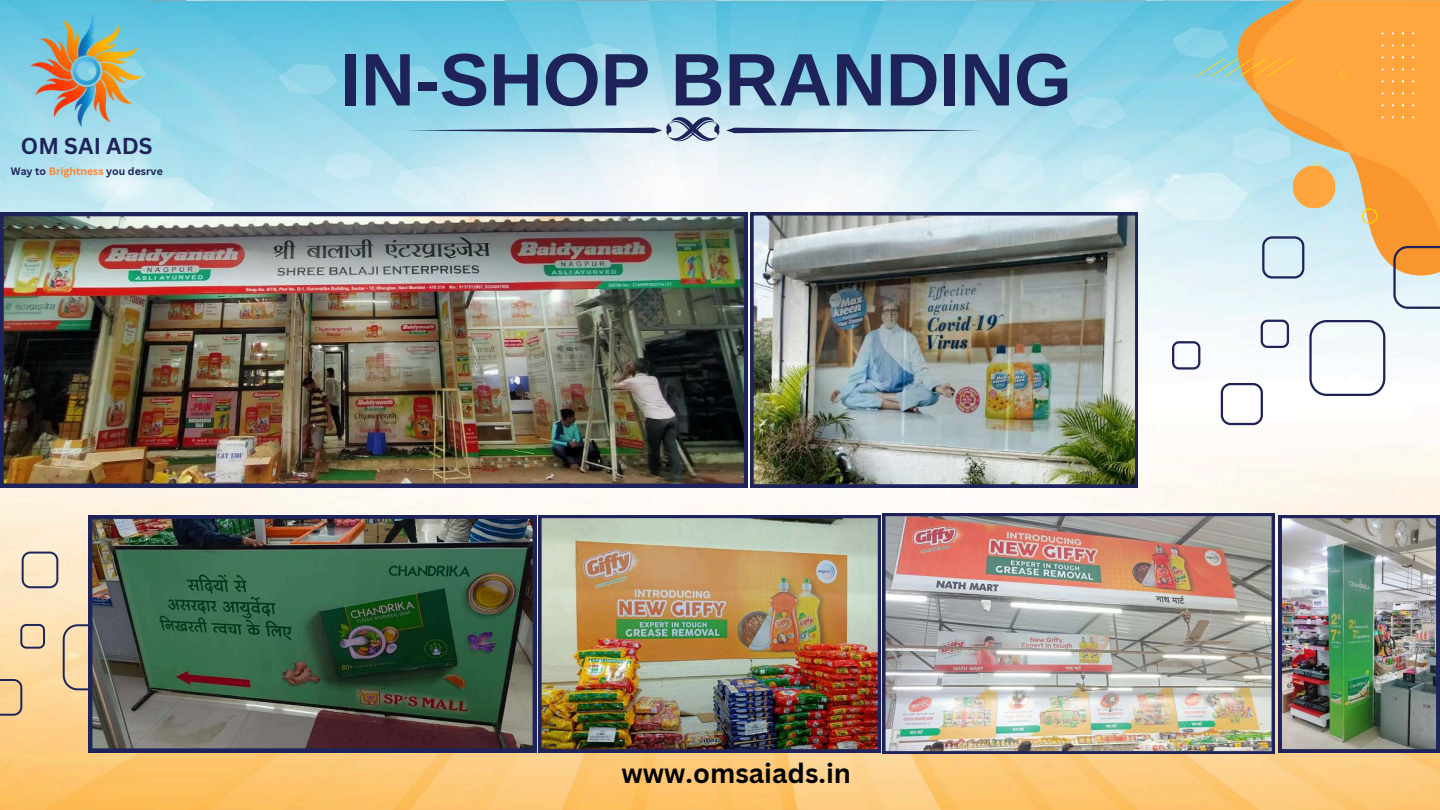
<style>
.page{position:relative;width:1440px;height:810px;background:#fff}
.page>*{position:absolute;margin:0;border:0;box-sizing:border-box;transform-origin:0 0}
.t1{font:700 74.4px "Arimo";color:#1e2459}
.t2{font:700 27.1px "Canva Sans";color:#000}
.t3{font:700 22.4px "Canva Sans";color:#1e2459}
.t4{font:700 10.5px "Canva Sans";color:#1e2459}
.s1{color:#ff8232}
</style>
<div class="page">
<img style="left:0;top:0;width:1440px;height:810px">
<img style="left:29px;top:14px;width:115px;height:115px">
<svg style="left:1229px;top:0;width:211px;height:278px;fill:#faa63e"></svg>
<svg style="left:1196px;top:32px;width:218px;height:192px"></svg>
<svg style="left:726px;top:128px;width:256px;height:5px"></svg>
<svg style="left:406px;top:117px;width:314px;height:25px"></svg>
<svg style="left:22px;top:552px;width:36px;height:36px"></svg>
<svg style="left:63px;top:624px;width:26px;height:66px"></svg>
<svg style="left:20px;top:624px;width:25px;height:25px"></svg>
<svg style="left:0;top:679px;width:22px;height:37px"></svg>
<svg style="left:1262px;top:236px;width:42px;height:43px"></svg>
<svg style="left:1309px;top:320px;width:76px;height:76px"></svg>
<svg style="left:1393px;top:246px;width:47px;height:63px"></svg>
<svg style="left:1261px;top:320px;width:28px;height:28px"></svg>
<svg style="left:1221px;top:383px;width:42px;height:42px"></svg>
<svg style="left:1172px;top:341px;width:28px;height:29px"></svg>
<img style="left:0;top:213px;width:748px;height:274px">
<img style="left:751px;top:213px;width:387px;height:274px">
<img style="left:1279px;top:515px;width:160px;height:237px">
<img style="left:883px;top:513px;width:392px;height:241px">
<img style="left:539px;top:515px;width:342px;height:237px">
<img style="left:89px;top:515px;width:447px;height:237px">
<h3 class="t3" style="left:21px;top:130px;width:133px">OM SAI ADS</h3>
<p class="t4" style="left:11px;top:164px;width:153px">Way to <span class="s1">Brightness</span> you desrve</p>
<h1 class="t1" style="left:340px;top:38px;width:733px">IN-SHOP BRANDING</h1>
<h2 class="t2" style="left:622px;top:754px;width:231px">www.omsaiads.in</h2>
</div>
